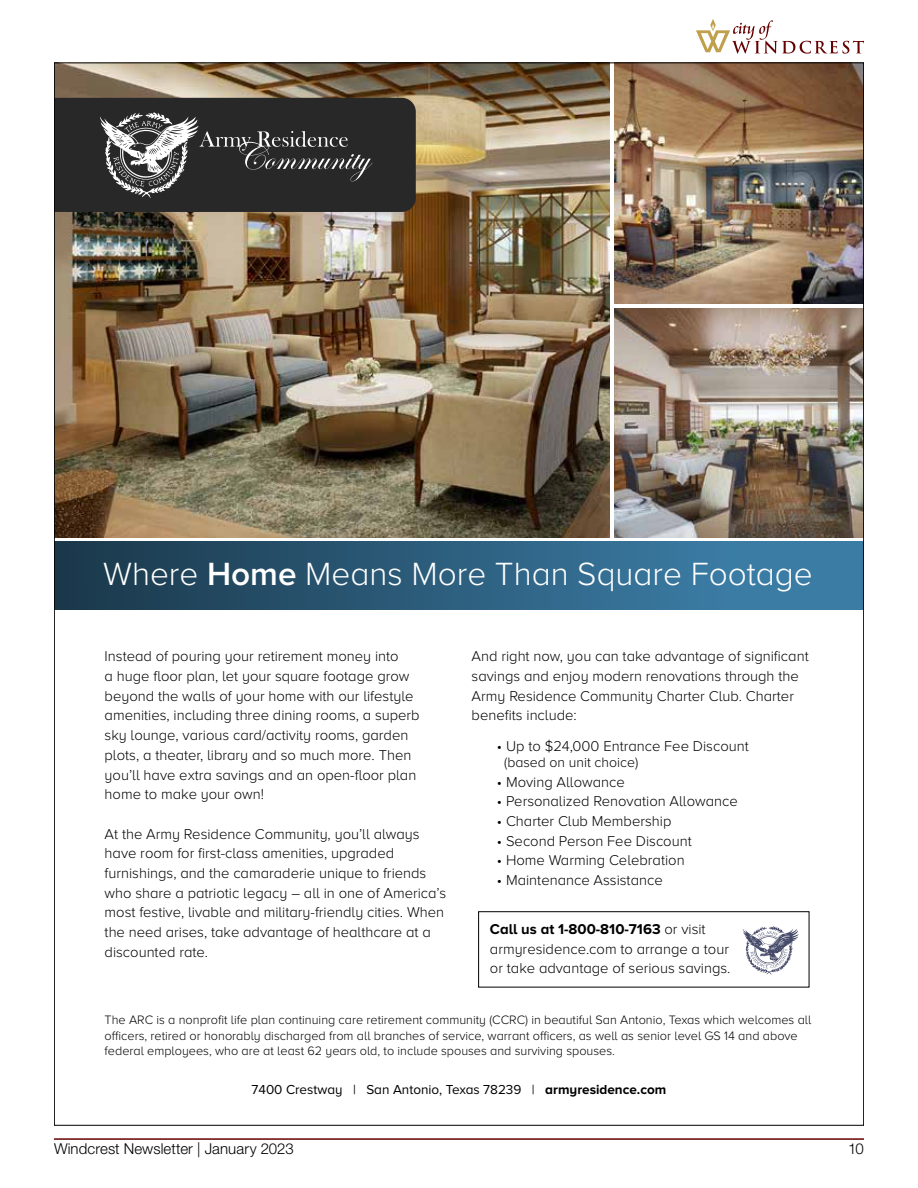
<style>
.page{position:relative;width:918px;height:1188px;background:#fff}
.page>*{position:absolute;margin:0;border:0;box-sizing:border-box;transform-origin:0 0}
.t1{font:300 33.3px "Proxima Nova A";color:#fff}
.t2{font:300 15px "Helvetica Neue LT Std";letter-spacing:.005em;color:#000}
.t3{font:300 14.7px/19.6px "Proxima Nova A";color:#000}
.t4{font:300 14.1px "Proxima Nova A";color:#000}
.t5{font:13.5px "Proxima Nova A";color:#000}
.t6{font:300 12.6px/15.5px "Proxima Nova A";color:#000}
.s1{font-weight:600}
.s2{font-weight:700}
</style>
<div class="page">
<svg style="left:696px;top:19px;width:168px;height:35px"></svg>
<div style="left:54px;top:541px;width:810px;height:68px;background:linear-gradient(to right,#1b394c,#4085b1)"></div>
<img style="left:56px;top:65px;width:553px;height:472px">
<svg style="left:56px;top:98px;width:360px;height:114px;background:#3c3b3c"></svg>
<img style="left:615px;top:65px;width:247px;height:238px">
<img style="left:615px;top:309px;width:247px;height:228px">
<div style="left:478px;top:911px;width:331px;height:76px;border:1px solid #000"></div>
<svg style="left:743px;top:926px;width:56px;height:49px"></svg>
<hr style="left:54px;top:1138px;width:810px;height:2px;background:#650000">
<h1 class="t1" style="left:103px;top:556px;width:711px">Where <span class="s1">Home</span> Means More Than Square Footage</h1>
<p class="t3" style="left:105px;top:647px;width:317px">Instead of pouring your retirement money into<br>a huge floor plan, let your square footage grow beyond the walls of your home with our lifestyle amenities, including three dining rooms, a superb sky lounge, various card/activity rooms, garden plots, a theater, library and so much more. Then you’ll have extra savings and an open-floor plan home to make your own!</p>
<p class="t3" style="left:105px;top:824px;width:343px">At the Army Residence Community, you’ll always have room for first-class amenities, upgraded furnishings, and the camaraderie unique to friends who share a patriotic legacy – all in one of America’s most festive, livable and military-friendly cities. When the need arises, take advantage of healthcare at a discounted rate.</p>
<p class="t3" style="left:472px;top:647px;width:339px">And right now, you can take advantage of significant savings and enjoy modern renovations through the Army Residence Community Charter Club. Charter benefits include:</p>
<p class="t3" style="left:497px;top:736px;width:253px">• Up to $24,000 Entrance Fee Discount</p>
<p class="t4" style="left:504px;top:754px;width:136px">(based on unit choice)</p>
<p class="t3" style="left:497px;top:772px;width:129px">• Moving Allowance</p>
<p class="t3" style="left:497px;top:791px;width:242px">• Personalized Renovation Allowance</p>
<p class="t3" style="left:497px;top:811px;width:176px">• Charter Club Membership</p>
<p class="t3" style="left:497px;top:831px;width:196px">• Second Person Fee Discount</p>
<p class="t3" style="left:497px;top:850px;width:189px">• Home Warming Celebration</p>
<p class="t3" style="left:497px;top:870px;width:167px">• Maintenance Assistance</p>
<p class="t3" style="left:490px;top:919px;width:242px"><span class="s2">Call us at 1-800-810-7163</span> or visit armyresidence.com to arrange a tour or take advantage of serious savings.</p>
<p class="t6" style="left:105px;top:1012px;width:708px">The ARC is a nonprofit life plan continuing care retirement community (CCRC) in beautiful San Antonio, Texas which welcomes all officers, retired or honorably discharged from all branches of service, warrant officers, as well as senior level GS 14 and above federal employees, who are at least 62 years old, to include spouses and surviving spouses.</p>
<p class="t5" style="left:252px;top:1082px;width:416px">7400 Crestway | San Antonio, Texas 78239 | <span class="s2">armyresidence.com</span></p>
<p class="t2" style="left:54px;top:1140px;width:241px">Windcrest Newsletter | January 2023</p>
<p class="t2" style="left:848px;top:1140px;width:17px">10</p>
</div>
